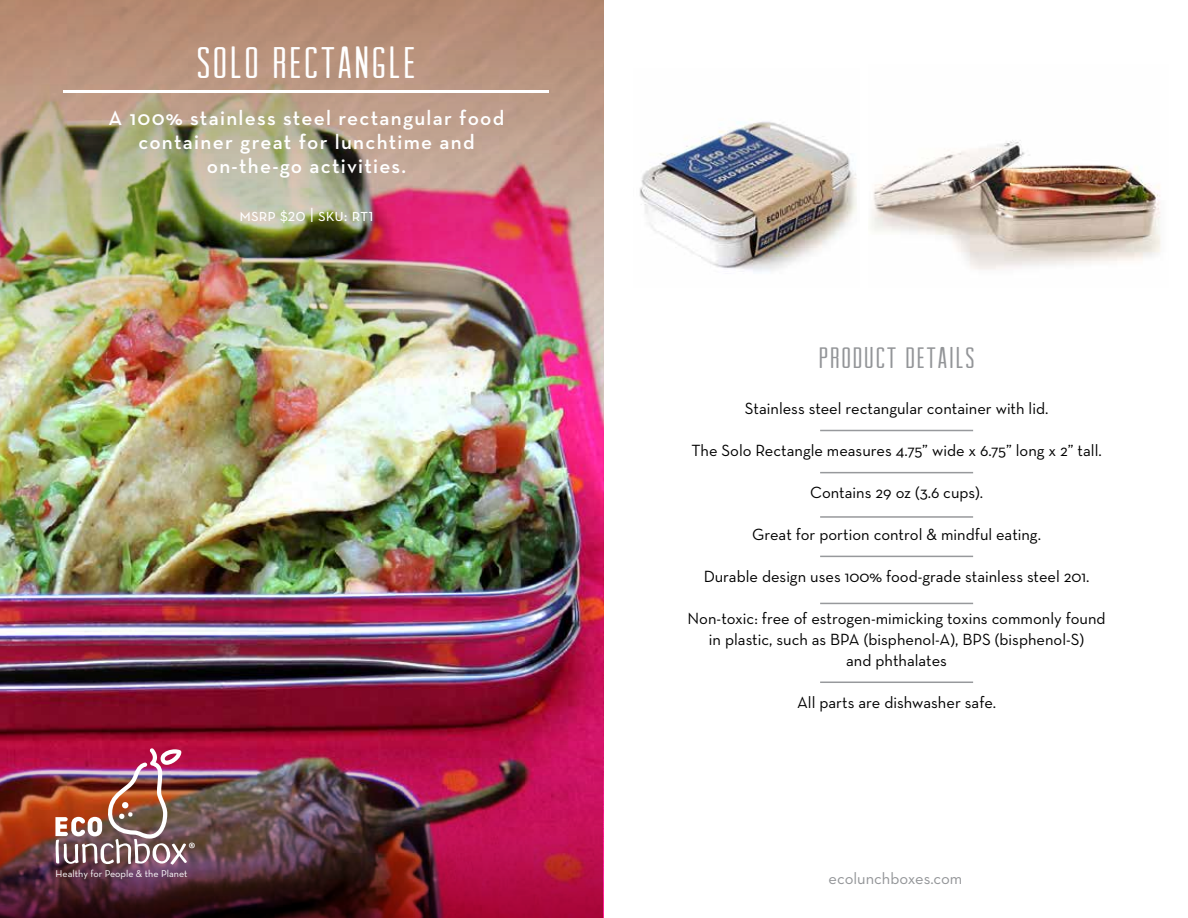
<style>
.page{position:relative;width:1188px;height:918px;background:#fff}
.page>*{position:absolute;margin:0;border:0;box-sizing:border-box;transform-origin:0 0}
.t1{font:45px "Arvil Sans";letter-spacing:.06em;color:#fff}
.t2{font:30px "Arvil Sans";letter-spacing:.06em;color:#939598}
.t3{font:600 21px/24px "Neutra Text";letter-spacing:.06em;color:#fff;text-align:center}
.t4{font:18px "Neutra Text Book SC";color:#fff}
.t5{font:16.5px/21px "Neutra Text";color:#000;text-align:center}
.t6{font:16.5px "Neutra Text";color:#939598}
.t7{font:500 11.7px "Carouge Pro";color:#fff}
.t8{font:10.05px "Neutra Text";color:#fff}
</style>
<div class="page">
<img style="left:639px;top:119px;width:218px;height:153px">
<img style="left:0;top:381px;width:603px;height:364px">
<img style="left:0;top:745px;width:603px;height:173px">
<img style="left:0;top:0;width:603px;height:381px">
<hr style="left:63px;top:90px;width:486px;height:2px;background:#fff">
<hr style="left:820px;top:430px;width:153px;height:1px;background:#97999c">
<hr style="left:820px;top:472px;width:153px;height:1px;background:#97999c">
<hr style="left:820px;top:516px;width:153px;height:2px;background:#97999c">
<hr style="left:820px;top:556px;width:153px;height:1px;background:#97999c">
<hr style="left:820px;top:603px;width:153px;height:1px;background:#97999c">
<hr style="left:820px;top:682px;width:153px;height:1px;background:#97999c">
<img style="left:871px;top:140px;width:290px;height:130px">
<img style="left:55px;top:748px;width:132px;height:117px">
<h1 class="t1" style="left:197px;top:38px;width:220px">SOLO RECTANGLE</h1>
<p class="t3" style="left:109px;top:106px;width:397px">A 100% stainless steel rectangular food container great for lunchtime and on-the-go activities.</p>
<p class="t4" style="left:240px;top:204px;width:135px">msrp $20 | sku: rt1</p>
<p class="t7" style="left:189px;top:840px;width:8px">®</p>
<p class="t8" style="left:56px;top:867px;width:134px">Healthy for People &amp; the Planet</p>
<h2 class="t2" style="left:819px;top:341px;width:157px">PRODUCT DETAILS</h2>
<p class="t5" style="left:745px;top:398px;width:305px">Stainless steel rectangular container with lid.</p>
<p class="t5" style="left:691px;top:440px;width:412px">The Solo Rectangle measures 4.75” wide x 6.75” long x 2” tall.</p>
<p class="t5" style="left:810px;top:482px;width:175px">Contains 29 oz (3.6 cups).</p>
<p class="t5" style="left:752px;top:524px;width:290px">Great for portion control &amp; mindful eating.</p>
<p class="t5" style="left:704px;top:566px;width:387px">Durable design uses 100% food-grade stainless steel 201.</p>
<p class="t5" style="left:688px;top:608px;width:419px">Non-toxic: free of estrogen-mimicking toxins commonly found in plastic, such as BPA (bisphenol-A), BPS (bisphenol-S)<br>and phthalates</p>
<p class="t5" style="left:797px;top:692px;width:200px">All parts are dishwasher safe.</p>
<p class="t6" style="left:829px;top:868px;width:135px">ecolunchboxes.com</p>
</div>
